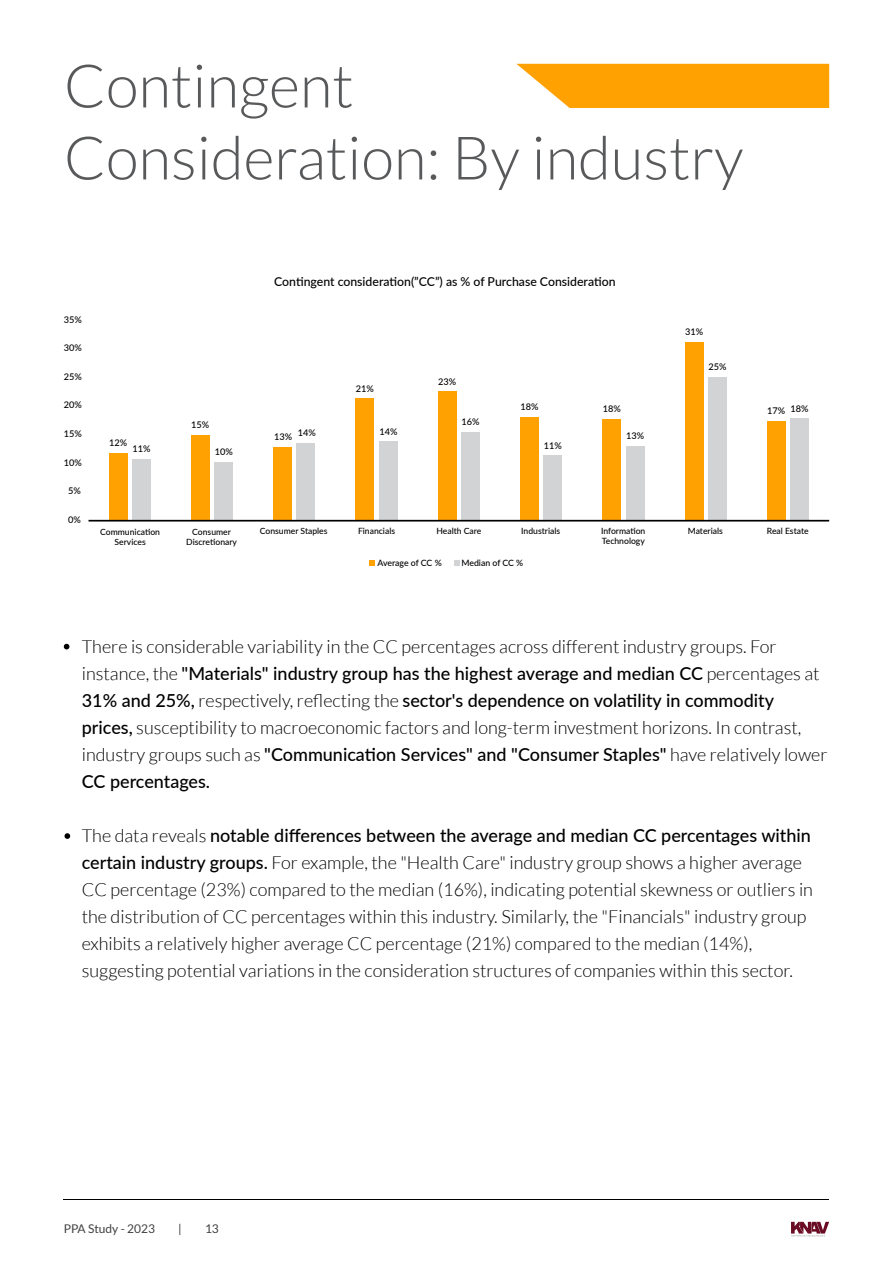
<style>
.page{position:relative;width:893px;height:1263px;background:#fff}
.page>*{position:absolute;margin:0;border:0;box-sizing:border-box;transform-origin:0 0}
.t1{font:300 60px/72px "Lato";color:#58595b}
.t2{font:300 18px/27px "Lato";color:#000}
.t3{font:500 12.3px "Lato";color:#000}
.t4{font:12px "Lato";color:#414042}
.t5{font:500 9.15px "Lato";color:#000}
.t6{font:500 8.7px "Lato";letter-spacing:-.01em;color:#000}
.t7{font:500 8.55px/10.4px "Lato";color:#000;text-align:center}
.s1{font-weight:500}
</style>
<div class="page">
<svg style="left:516px;top:64px;width:313px;height:44px;background:#ffa916"></svg>
<svg style="left:64px;top:644px;width:5px;height:5px"></svg>
<svg style="left:64px;top:833px;width:6px;height:6px"></svg>
<hr style="left:64px;top:1199px;width:765px;height:1px;background:#000">
<div style="left:109px;top:453px;width:19px;height:68px;background:#ffa100"></div>
<div style="left:132px;top:459px;width:19px;height:62px;background:#d1d3d4"></div>
<div style="left:191px;top:435px;width:19px;height:86px;background:#ffa100"></div>
<div style="left:214px;top:462px;width:19px;height:59px;background:#d1d3d4"></div>
<div style="left:273px;top:447px;width:19px;height:74px;background:#ffa100"></div>
<div style="left:296px;top:443px;width:19px;height:78px;background:#d1d3d4"></div>
<div style="left:355px;top:399px;width:19px;height:122px;background:#ffa100"></div>
<div style="left:379px;top:441px;width:19px;height:80px;background:#d1d3d4"></div>
<div style="left:438px;top:392px;width:19px;height:129px;background:#ffa100"></div>
<div style="left:461px;top:432px;width:19px;height:89px;background:#d1d3d4"></div>
<div style="left:520px;top:417px;width:19px;height:104px;background:#ffa100"></div>
<div style="left:543px;top:455px;width:19px;height:66px;background:#d1d3d4"></div>
<div style="left:602px;top:419px;width:19px;height:102px;background:#ffa100"></div>
<div style="left:626px;top:446px;width:18px;height:75px;background:#d1d3d4"></div>
<div style="left:685px;top:342px;width:19px;height:179px;background:#ffa100"></div>
<div style="left:708px;top:377px;width:19px;height:144px;background:#d1d3d4"></div>
<div style="left:767px;top:421px;width:19px;height:100px;background:#ffa100"></div>
<div style="left:790px;top:418px;width:19px;height:103px;background:#d1d3d4"></div>
<svg style="left:370px;top:560px;width:5px;height:6px"></svg>
<svg style="left:454px;top:560px;width:5px;height:6px"></svg>
<hr style="left:89px;top:520px;width:740px;height:1px;background:#000">
<svg style="left:791px;top:1222px;width:38px;height:14px"></svg>
<h1 class="t1" style="left:64px;top:50px;width:681px">Contingent<br>Consideration: By industry</h1>
<p class="t5" style="left:64px;top:313px;width:20px">35%</p>
<p class="t5" style="left:64px;top:341px;width:20px">30%</p>
<p class="t5" style="left:64px;top:370px;width:20px">25%</p>
<p class="t5" style="left:64px;top:399px;width:20px">20%</p>
<p class="t5" style="left:64px;top:427px;width:20px">15%</p>
<p class="t5" style="left:64px;top:456px;width:20px">10%</p>
<p class="t5" style="left:68px;top:484px;width:14px">5%</p>
<p class="t5" style="left:68px;top:513px;width:14px">0%</p>
<p class="t5" style="left:109px;top:436px;width:20px">12%</p>
<p class="t5" style="left:132px;top:442px;width:20px">11%</p>
<p class="t5" style="left:191px;top:418px;width:20px">15%</p>
<p class="t5" style="left:215px;top:445px;width:20px">10%</p>
<p class="t3" style="left:274px;top:273px;width:343px">Contingent consideration(”CC”) as % of Purchase Consideration</p>
<p class="t5" style="left:298px;top:426px;width:20px">14%</p>
<p class="t5" style="left:274px;top:430px;width:20px">13%</p>
<p class="t5" style="left:356px;top:382px;width:20px">21%</p>
<p class="t5" style="left:379px;top:425px;width:20px">14%</p>
<p class="t5" style="left:438px;top:375px;width:20px">23%</p>
<p class="t5" style="left:461px;top:415px;width:20px">16%</p>
<p class="t5" style="left:520px;top:400px;width:20px">18%</p>
<p class="t5" style="left:544px;top:439px;width:20px">11%</p>
<p class="t5" style="left:603px;top:402px;width:20px">18%</p>
<p class="t5" style="left:626px;top:429px;width:20px">13%</p>
<p class="t5" style="left:685px;top:325px;width:20px">31%</p>
<p class="t5" style="left:708px;top:360px;width:20px">25%</p>
<p class="t5" style="left:767px;top:403px;width:43px">17% 18%</p>
<p class="t7" style="left:100px;top:526px;width:61px">Communication<br>Services</p>
<p class="t7" style="left:186px;top:526px;width:52px">Consumer<br>Discretionary</p>
<p class="t7" style="left:260px;top:525px;width:69px">Consumer Staples</p>
<p class="t7" style="left:358px;top:525px;width:39px">Financials</p>
<p class="t7" style="left:436px;top:525px;width:46px">Health Care</p>
<p class="t7" style="left:521px;top:525px;width:40px">Industrials</p>
<p class="t7" style="left:601px;top:525px;width:46px;text-align:left">Information<br>Technology</p>
<p class="t7" style="left:688px;top:525px;width:37px">Materials</p>
<p class="t7" style="left:767px;top:525px;width:43px">Real Estate</p>
<p class="t6" style="left:377px;top:557px;width:66px">Average of CC %</p>
<p class="t6" style="left:461px;top:557px;width:63px">Median of CC %</p>
<p class="t2" style="left:82px;top:633px;width:747px">There is considerable variability in the CC percentages across different industry groups. For instance, the <span class="s1">"Materials" industry group has the highest average and median CC</span> percentages at <span class="s1">31% and 25%,</span> respectively, reflecting the <span class="s1">sector's dependence on volatility in commodity prices,</span> susceptibility to macroeconomic factors and long-term investment horizons. In contrast, industry groups such as <span class="s1">"Communication Services" and "Consumer Staples"</span> have relatively lower <span class="s1">CC percentages.</span></p>
<p class="t2" style="left:82px;top:822px;width:733px">The data reveals <span class="s1">notable differences between the average and median CC percentages within certain industry groups.</span> For example, the "Health Care" industry group shows a higher average CC percentage (23%) compared to the median (16%), indicating potential skewness or outliers in the distribution of CC percentages within this industry. Similarly, the "Financials" industry group exhibits a relatively higher average CC percentage (21%) compared to the median (14%), suggesting potential variations in the consideration structures of companies within this sector.</p>
<p class="t4" style="left:64px;top:1222px;width:93px">PPA Study - 2023</p>
<p class="t4" style="left:178px;top:1222px;width:5px">|</p>
<p class="t4" style="left:205px;top:1222px;width:15px">13</p>
</div>
